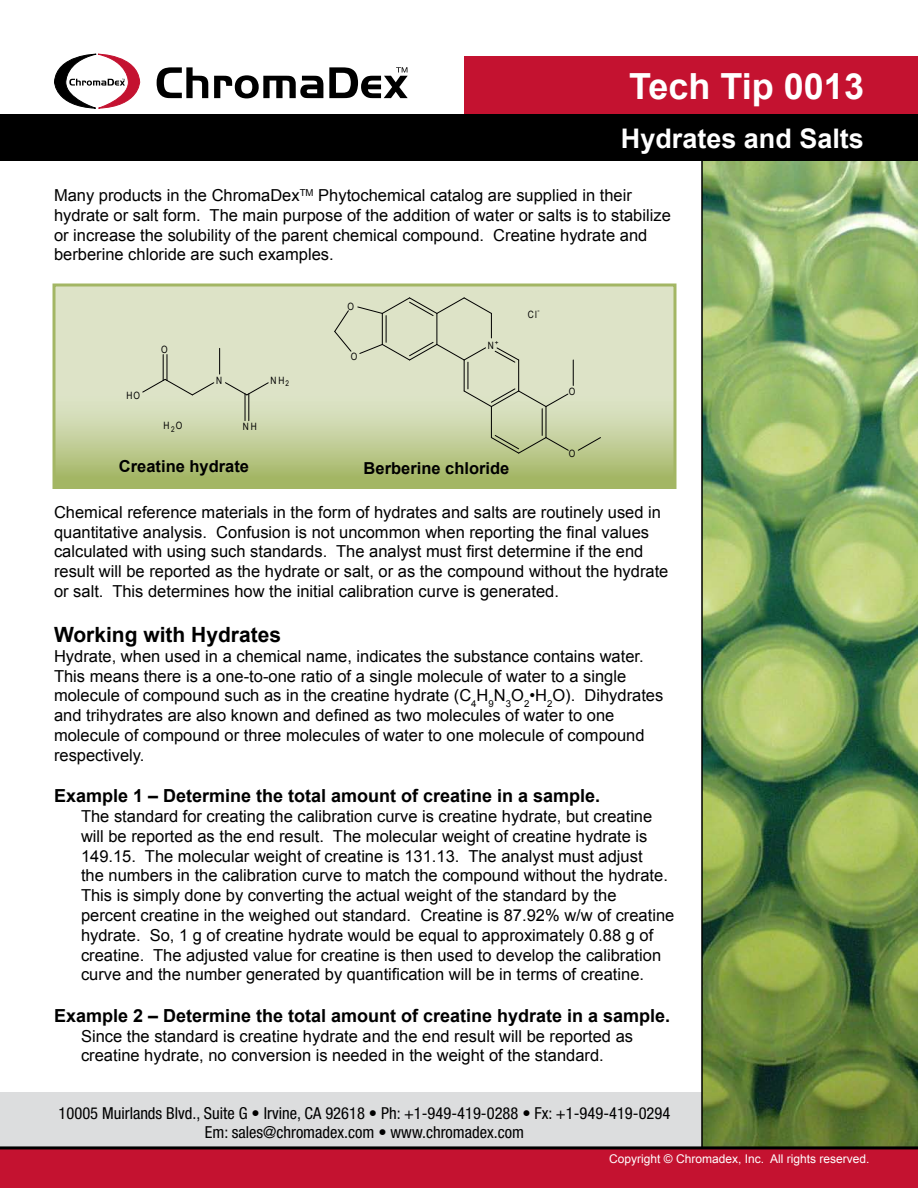
<style>
.page{position:relative;width:918px;height:1188px;background:#fff}
.page>*{position:absolute;margin:0;border:0;box-sizing:border-box;transform-origin:0 0}
.t1{font:700 36px "Arial";color:#fff}
.t2{font:700 27px "Arial";color:#fff}
.t3{font:700 21px "Arial";color:#000}
.t4{font:700 18px "Arial";color:#000}
.t5{font:16.5px/19.8px "Arial";color:#000}
.t6{font:condensed 16.5px/19.8px "Helvetica Neue";color:#000;text-align:center}
.t7{font:700 16.5px "Arial";color:#000}
.t8{font:12.45px "Arial Narrow";letter-spacing:.1em;color:#000}
.t9{font:12px "Arial";color:#fff}
.t10{font:10.05px "Arial Narrow";letter-spacing:.14em;color:#000}
.t11{font:7.8px "Arial Narrow";color:#000}
</style>
<div class="page">
<div style="left:0;top:1092px;width:918px;height:59px;background:#dcddde"></div>
<img style="left:701px;top:161px;width:217px;height:985px">
<svg style="left:56px;top:287px;width:616px;height:198px;background:#cbd5a9"></svg>
<div style="left:52px;top:283px;width:624px;height:206px;border:3px solid #a3b664"></div>
<svg style="left:157px;top:67px;width:51px;height:31px"></svg>
<svg style="left:214px;top:67px;width:194px;height:31px"></svg>
<svg style="left:54px;top:53px;width:86px;height:56px"></svg>
<div style="left:0;top:1149px;width:918px;height:39px;background:#c41230"></div>
<hr style="left:0;top:1146px;width:918px;height:3px;background:#000">
<div style="left:465px;top:56px;width:453px;height:60px;background:#c41230"></div>
<div style="left:0;top:115px;width:918px;height:46px;background:#000"></div>
<svg style="left:141px;top:348px;width:129px;height:73px;background:#d4dbbe"></svg>
<svg style="left:333px;top:297px;width:269px;height:157px;background:#d2d9b8"></svg>
<h1 class="t1" style="left:629px;top:63px;width:236px">Tech Tip 0013</h1>
<h2 class="t2" style="left:621px;top:121px;width:245px">Hydrates and Salts</h2>
<p class="t5" style="left:54px;top:185px;width:618px">Many products in the ChromaDex<sup>TM</sup> Phytochemical catalog are supplied in their hydrate or salt form. The main purpose of the addition of water or salts is to stabilize or increase the solubility of the parent chemical compound. Creatine hydrate and berberine chloride are such examples.</p>
<p class="t10" style="left:126px;top:388px;width:15px">HO</p>
<p class="t10" style="left:161px;top:342px;width:8px">O</p>
<p class="t10" style="left:216px;top:373px;width:8px">N</p>
<p class="t10" style="left:270px;top:373px;width:20px">NH<sub>2</sub></p>
<p class="t10" style="left:163px;top:419px;width:21px">H<sub>2</sub>O</p>
<p class="t10" style="left:243px;top:419px;width:15px">NH</p>
<p class="t10" style="left:348px;top:299px;width:8px">O</p>
<p class="t10" style="left:351px;top:349px;width:8px">O</p>
<p class="t10" style="left:488px;top:338px;width:12px">N<sup>+</sup></p>
<p class="t7" style="left:119px;top:455px;width:132px">Creatine hydrate</p>
<p class="t8" style="left:159px;top:460px;width:94px">Creatine hydrate</p>
<p class="t7" style="left:364px;top:457px;width:147px">Berberine chloride</p>
<p class="t8" style="left:396px;top:460px;width:103px">Berberine chloride</p>
<p class="t10" style="left:528px;top:307px;width:10px">Cl</p>
<p class="t11" style="left:537px;top:305px;width:4px">-</p>
<p class="t10" style="left:569px;top:384px;width:8px">O</p>
<p class="t10" style="left:569px;top:446px;width:8px">O</p>
<p class="t5" style="left:54px;top:502px;width:616px">Chemical reference materials in the form of hydrates and salts are routinely used in quantitative analysis. Confusion is not uncommon when reporting the final values calculated with using such standards. The analyst must first determine if the end result will be reported as the hydrate or salt, or as the compound without the hydrate or salt. This determines how the initial calibration curve is generated.</p>
<p class="t3" style="left:54px;top:621px;width:229px">Working with Hydrates</p>
<p class="t5" style="left:54px;top:646px;width:611px">Hydrate, when used in a chemical name, indicates the substance contains water.<br>This means there is a one-to-one ratio of a single molecule of water to a single molecule of compound such as in the creatine hydrate (C<sub>4</sub>H<sub>9</sub>N<sub>3</sub>O<sub>2</sub>•H<sub>2</sub>O). Dihydrates and trihydrates are also known and defined as two molecules of water to one molecule of compound or three molecules of water to one molecule of compound respectively.</p>
<p class="t4" style="left:54px;top:784px;width:548px">Example 1 – Determine the total amount of creatine in a sample.</p>
<p class="t5" style="left:81px;top:806px;width:595px">The standard for creating the calibration curve is creatine hydrate, but creatine will be reported as the end result. The molecular weight of creatine hydrate is 149.15. The molecular weight of creatine is 131.13. The analyst must adjust<br>the numbers in the calibration curve to match the compound without the hydrate.<br>This is simply done by converting the actual weight of the standard by the percent creatine in the weighed out standard. Creatine is 87.92% w/w of creatine hydrate. So, 1 g of creatine hydrate would be equal to approximately 0.88 g of creatine. The adjusted value for creatine is then used to develop the calibration curve and the number generated by quantification will be in terms of creatine.</p>
<p class="t4" style="left:54px;top:1004px;width:618px">Example 2 – Determine the total amount of creatine hydrate in a sample.</p>
<p class="t5" style="left:81px;top:1026px;width:554px">Since the standard is creatine hydrate and the end result will be reported as creatine hydrate, no conversion is needed in the weight of the standard.</p>
<p class="t6" style="left:59px;top:1103px;width:613px">10005 Muirlands Blvd., Suite G • Irvine, CA 92618 • Ph: +1-949-419-0288 • Fx: +1-949-419-0294<br>Em: sales@chromadex.com • www.chromadex.com</p>
<p class="t9" style="left:609px;top:1151px;width:262px">Copyright © Chromadex, Inc. All rights reserved.</p>
</div>
